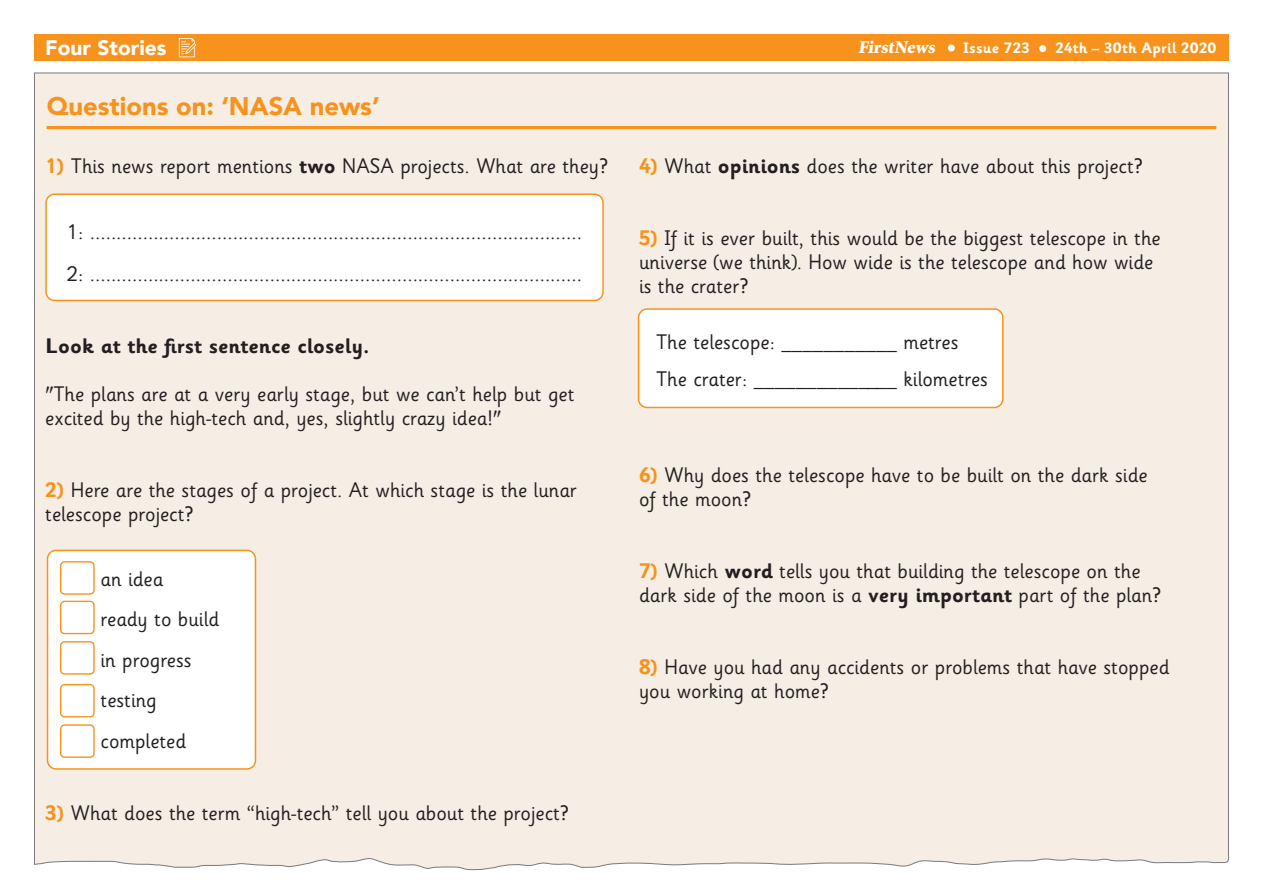
<style>
.page{position:relative;width:1263px;height:893px;background:#fff}
.page>*{position:absolute;margin:0;border:0;box-sizing:border-box;transform-origin:0 0}
.t1{font:900 25.5px "Avenir";color:#f7931d}
.Questions{font:21px/24px "Sassoon Infant Std";color:#231f20}
.Questions-2{font:700 21px "Sassoon Infant Std";color:#231f20}
.t2{font:900 21px "Avenir";color:#fff}
.t3{font:900 18px "Minion Std";color:#fff}
.t4{font:700 15px "Sassoon Infant Std";letter-spacing:.025em;color:#fff}
.s1{font-weight:700;color:#f7931d}
.s2{font-weight:700}
</style>
<div class="page">
<div style="left:34px;top:72px;width:1195px;height:798px;background:#f6ede4"></div>
<div style="left:34px;top:34px;width:1195px;height:27px;background:#f7931d"></div>
<div style="left:948px;top:45px;width:7px;height:7px;background:#fff;border-radius:50%"></div>
<div style="left:1039px;top:45px;width:7px;height:7px;background:#fff;border-radius:50%"></div>
<svg style="left:179px;top:38px;width:17px;height:19px"></svg>
<div style="left:48px;top:550px;width:207px;height:219px;background:#fff;border-radius:9px"></div>
<div style="left:47px;top:550px;width:209px;height:220px;border:2px solid #f7931d;border-radius:9px"></div>
<hr style="left:47px;top:126px;width:1169px;height:3px;background:#f7931d">
<div style="left:46px;top:194px;width:557px;height:106px;background:#fff;border-radius:9px"></div>
<div style="left:45px;top:193px;width:559px;height:108px;border:2px solid #f7931d;border-radius:9px"></div>
<div style="left:638px;top:309px;width:365px;height:98px;background:#fff;border-radius:9px"></div>
<div style="left:638px;top:308px;width:365px;height:100px;border:2px solid #f7931d;border-radius:9px"></div>
<div style="left:60px;top:561px;width:35px;height:34px;border:1px solid #f7931d;border-radius:4px"></div>
<div style="left:60px;top:601px;width:35px;height:33px;border:1px solid #f7931d;border-radius:4px"></div>
<div style="left:60px;top:684px;width:35px;height:33px;border:1px solid #f7931d;border-radius:4px"></div>
<div style="left:60px;top:641px;width:35px;height:34px;border:1px solid #f7931d;border-radius:4px"></div>
<div style="left:60px;top:724px;width:35px;height:34px;border:1px solid #f7931d;border-radius:4px"></div>
<p class="t2" style="left:45px;top:30px;width:123px">Four Stories</p>
<p class="t3" style="left:858px;top:38px;width:81px">FirstNews</p>
<p class="t4" style="left:963px;top:39px;width:68px">Issue 723</p>
<p class="t4" style="left:1055px;top:39px;width:162px">24th – 30th April 2020</p>
<p class="t1" style="left:47px;top:84px;width:334px">Questions on: ‘NASA news’</p>
<p class="Questions" style="left:45px;top:154px;width:565px"><span class="s1">1)</span> This news report mentions <span class="s2">two</span> NASA projects. What are they?</p>
<p class="Questions" style="left:67px;top:220px;width:517px">1: .............................................................................................</p>
<p class="Questions" style="left:67px;top:262px;width:517px">2: .............................................................................................</p>
<p class="Questions-2" style="left:45px;top:333px;width:326px">Look at the first sentence closely.</p>
<p class="Questions" style="left:45px;top:382px;width:531px">"The plans are at a very early stage, but we can’t help but get excited by the high-tech and, yes, slightly crazy idea!"</p>
<p class="Questions" style="left:45px;top:478px;width:533px"><span class="s1">2)</span> Here are the stages of a project. At which stage is the lunar telescope project?</p>
<p class="Questions" style="left:101px;top:567px;width:64px">an idea</p>
<p class="Questions" style="left:101px;top:607px;width:120px">ready to build</p>
<p class="Questions" style="left:101px;top:648px;width:93px">in progress</p>
<p class="Questions" style="left:101px;top:688px;width:58px">testing</p>
<p class="Questions" style="left:101px;top:729px;width:87px">completed</p>
<p class="Questions" style="left:45px;top:801px;width:525px"><span class="s1">3)</span> What does the term “high-tech” tell you about the project?</p>
<p class="Questions" style="left:639px;top:154px;width:505px"><span class="s1">4)</span> What <span class="s2">opinions</span> does the writer have about this project?</p>
<p class="Questions" style="left:639px;top:226px;width:523px"><span class="s1">5)</span> If it is ever built, this would be the biggest telescope in the universe (we think). How wide is the telescope and how wide is the crater?</p>
<p class="Questions" style="left:656px;top:330px;width:304px">The telescope: ___________ metres</p>
<p class="Questions" style="left:656px;top:367px;width:333px">The crater: ______________ kilometres</p>
<p class="Questions" style="left:639px;top:463px;width:510px"><span class="s1">6)</span> Why does the telescope have to be built on the dark side of the moon?</p>
<p class="Questions" style="left:639px;top:559px;width:524px"><span class="s1">7)</span> Which <span class="s2">word</span> tells you that building the telescope on the dark side of the moon is a <span class="s2">very important</span> part of the plan?</p>
<p class="Questions" style="left:639px;top:655px;width:532px"><span class="s1">8)</span> Have you had any accidents or problems that have stopped you working at home?</p>
</div>
